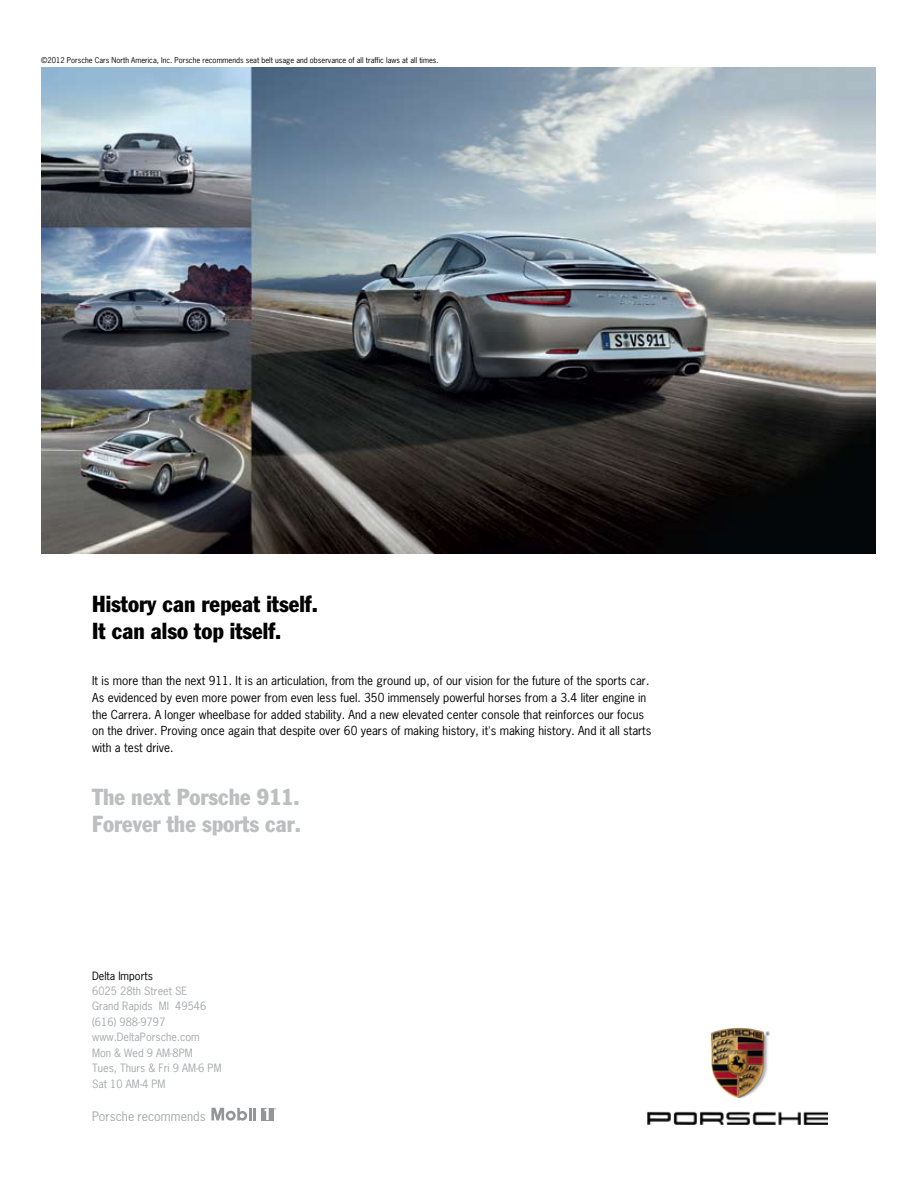
<style>
.page{position:relative;width:918px;height:1188px;background:#fff}
.page>*{position:absolute;margin:0;border:0;box-sizing:border-box;transform-origin:0 0}
.t1{font:condensed 22.8px/27.2px "Porsche Franklin Gothic";color:#000}
.t2{font:condensed 22.8px/27.2px "Porsche Franklin Gothic";color:#bcbec0}
.t3{font:12.3px "Porsche News Gothic";color:#a7a9ac}
.t4{font:11.7px/16.8px "Porsche News Gothic";color:#000}
.t5{font:10.8px/15.5px "Porsche News Gothic";color:#a7a9ac}
.t6{font:7.5px "Porsche News Gothic";color:#000}
.s1{color:#000}
</style>
<div class="page">
<svg style="left:211px;top:1107px;width:45px;height:14px"></svg>
<div style="left:261px;top:1108px;width:13px;height:13px;background:#939598"></div>
<svg style="left:264px;top:1108px;width:12px;height:12px"></svg>
<img style="left:41px;top:68px;width:834px;height:486px">
<img style="left:647px;top:1028px;width:180px;height:96px">
<p class="t6" style="left:41px;top:55px;width:399px">©2012 Porsche Cars North America, Inc. Porsche recommends seat belt usage and observance of all traffic laws at all times.</p>
<p class="t1" style="left:92px;top:590px;width:227px">History can repeat itself.<br>It can also top itself.</p>
<p class="t4" style="left:92px;top:672px;width:561px">It is more than the next 911. It is an articulation, from the ground up, of our vision for the future of the sports car.<br>As evidenced by even more power from even less fuel. 350 immensely powerful horses from a 3.4 liter engine in the Carrera. A longer wheelbase for added stability. And a new elevated center console that reinforces our focus on the driver. Proving once again that despite over 60 years of making history, it's making history. And it all starts with a test drive.</p>
<p class="t2" style="left:92px;top:783px;width:210px">The next Porsche 911.<br>Forever the sports car.</p>
<p class="t5" style="left:92px;top:968px;width:131px"><span class="s1">Delta Imports<br></span>6025 28th Street SE<br>Grand Rapids MI 49546 (616) 988-9797 www.DeltaPorsche.com<br>Mon &amp; Wed 9 AM-8PM<br>Tues, Thurs &amp; Fri 9 AM-6 PM<br>Sat 10 AM-4 PM</p>
<p class="t3" style="left:92px;top:1108px;width:115px">Porsche recommends</p>
</div>
